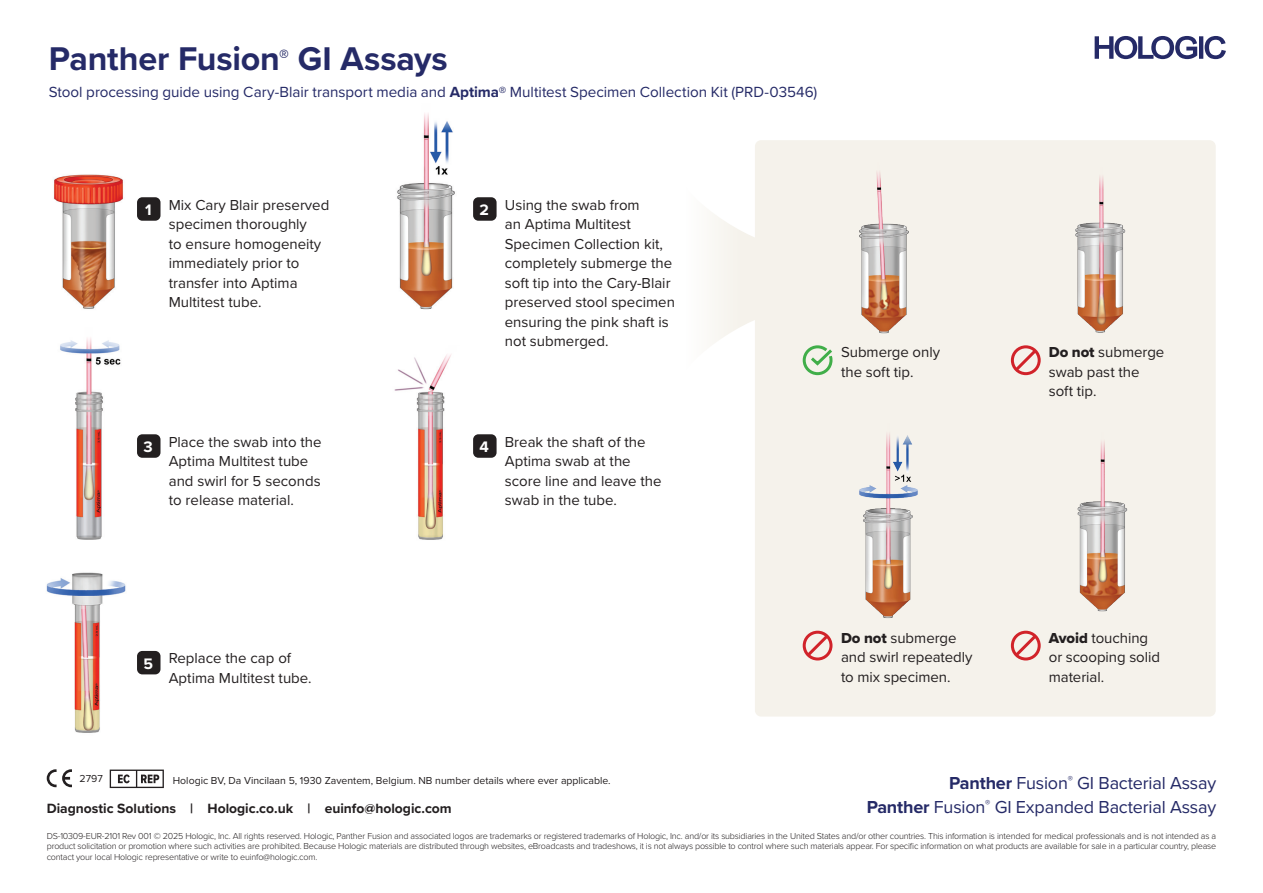
<style>
.page{position:relative;width:1263px;height:893px;background:#fff}
.page>*{position:absolute;margin:0;border:0;box-sizing:border-box;transform-origin:0 0}
.t1{font:700 34.05px "Proxima Nova";letter-spacing:-.005em;color:#252a67}
.t2{font:18px/24.3px "Proxima Nova";letter-spacing:-.01em;color:#252a67;text-align:right}
.t3{font:700 15.75px "Proxima Nova";color:#fff}
.t4{font:15.3px "Proxima Nova";letter-spacing:-.005em;color:#252a67}
.t5{font:15px/19.5px "Proxima Nova";color:#231f20}
.t6{font:700 13.95px "Proxima Nova";color:#231f20}
.t7{font:10.5px "Proxima Nova";color:#231f20}
.t8{font:300 9px/10.5px "Proxima Nova";letter-spacing:-.02em;color:#231f20;text-align:justify}
.s1{font-weight:700}
.s2{font-family:"Proxima Nova Extrabld"}
</style>
<div class="page">
<div style="left:755px;top:140px;width:461px;height:577px;background:#f5f2eb;border-radius:6px"></div>
<svg style="left:1095px;top:36px;width:131px;height:23px"></svg>
<img style="left:397px;top:113px;width:58px;height:197px">
<img style="left:46px;top:572px;width:80px;height:161px">
<img style="left:60px;top:338px;width:61px;height:202px">
<img style="left:394px;top:354px;width:81px;height:186px">
<img style="left:859px;top:171px;width:50px;height:163px">
<svg style="left:712px;top:213px;width:121px;height:163px"></svg>
<img style="left:1075px;top:176px;width:51px;height:157px">
<div style="left:1011px;top:345px;width:30px;height:30px;border:3px solid #d1232a;border-radius:50%"></div>
<svg style="left:1012px;top:347px;width:27px;height:27px"></svg>
<img style="left:859px;top:433px;width:59px;height:185px">
<div style="left:803px;top:631px;width:29px;height:29px;border:3px solid #d1232a;border-radius:50%"></div>
<svg style="left:804px;top:632px;width:27px;height:27px"></svg>
<img style="left:1077px;top:441px;width:51px;height:171px">
<div style="left:1011px;top:631px;width:30px;height:29px;border:3px solid #d1232a;border-radius:50%"></div>
<svg style="left:1012px;top:632px;width:27px;height:27px"></svg>
<img style="left:54px;top:174px;width:69px;height:135px">
<div style="left:137px;top:197px;width:23px;height:24px;background:#231f20;border-radius:5px"></div>
<div style="left:473px;top:197px;width:24px;height:24px;background:#231f20;border-radius:5px"></div>
<div style="left:473px;top:434px;width:24px;height:24px;background:#231f20;border-radius:5px"></div>
<div style="left:137px;top:434px;width:23px;height:24px;background:#231f20;border-radius:5px"></div>
<div style="left:137px;top:651px;width:23px;height:23px;background:#231f20;border-radius:5px"></div>
<svg style="left:47px;top:769px;width:25px;height:18px"></svg>
<svg style="left:110px;top:770px;width:54px;height:18px"></svg>
<h1 class="t1" style="left:49px;top:33px;width:401px">Panther Fusion<sup>®</sup> GI Assays</h1>
<h3 class="t4" style="left:49px;top:81px;width:770px">Stool processing guide using Cary-Blair transport media and <span class="s1">Aptima®</span> Multitest Specimen Collection Kit (PRD-03546)</h3>
<h3 class="t5" style="left:169px;top:194px;width:162px">Mix Cary Blair preserved specimen thoroughly<br>to ensure homogeneity immediately prior to transfer into Aptima<br>Multitest tube.</h3>
<h3 class="t3" style="left:145px;top:198px;width:8px">1</h3>
<h3 class="t5" style="left:505px;top:194px;width:172px">Using the swab from<br>an Aptima Multitest<br>Specimen Collection kit, completely submerge the soft tip into the Cary-Blair preserved stool specimen ensuring the pink shaft is not submerged.</h3>
<h3 class="t3" style="left:480px;top:198px;width:11px">2</h3>
<h3 class="t3" style="left:144px;top:435px;width:11px">3</h3>
<h3 class="t5" style="left:169px;top:431px;width:154px">Place the swab into the<br>Aptima Multitest tube and swirl for 5 seconds to release material.</h3>
<h3 class="t3" style="left:480px;top:435px;width:11px">4</h3>
<h3 class="t5" style="left:505px;top:431px;width:158px">Break the shaft of the<br>Aptima swab at the score line and leave the swab in the tube.</h3>
<h3 class="t5" style="left:841px;top:342px;width:101px">Submerge only the soft tip.</h3>
<h3 class="t5" style="left:1049px;top:342px;width:117px"><span class="s2">Do not</span> submerge swab past the soft tip.</h3>
<h3 class="t3" style="left:143px;top:652px;width:11px">5</h3>
<h3 class="t5" style="left:169px;top:648px;width:144px">Replace the cap of<br>Aptima Multitest tube.</h3>
<h3 class="t5" style="left:841px;top:627px;width:133px"><span class="s2">Do not</span> submerge and swirl repeatedly to mix specimen.</h3>
<h3 class="t5" style="left:1049px;top:627px;width:113px"><span class="s2">Avoid</span> touching or scooping solid material.</h3>
<p class="t7" style="left:79px;top:771px;width:25px">2797</p>
<p class="t7" style="left:173px;top:772px;width:439px">Hologic BV, Da Vincilaan 5, 1930 Zaventem, Belgium. NB number details where ever applicable.</p>
<h2 class="t2" style="left:867px;top:770px;width:351px"><span class="s1">Panther</span> Fusion<sup>®</sup> GI Bacterial Assay<br><span class="s1">Panther</span> Fusion<sup>®</sup> GI Expanded Bacterial Assay</h2>
<h3 class="t6" style="left:47px;top:798px;width:407px">Diagnostic Solutions | Hologic.co.uk | euinfo@hologic.com</h3>
<p class="t8" style="left:47px;top:830px;width:1171px">DS-10309-EUR-2101 Rev 001 © 2025 Hologic, Inc. All rights reserved. Hologic, Panther Fusion and associated logos are trademarks or registered trademarks of Hologic, Inc. and/or its subsidiaries in the United States and/or other countries. This information is intended for medical professionals and is not intended as a product solicitation or promotion where such activities are prohibited. Because Hologic materials are distributed through websites, eBroadcasts and tradeshows, it is not always possible to control where such materials appear. For specific information on what products are available for sale in a particular country, please contact your local Hologic representative or write to euinfo@hologic.com.</p>
</div>
